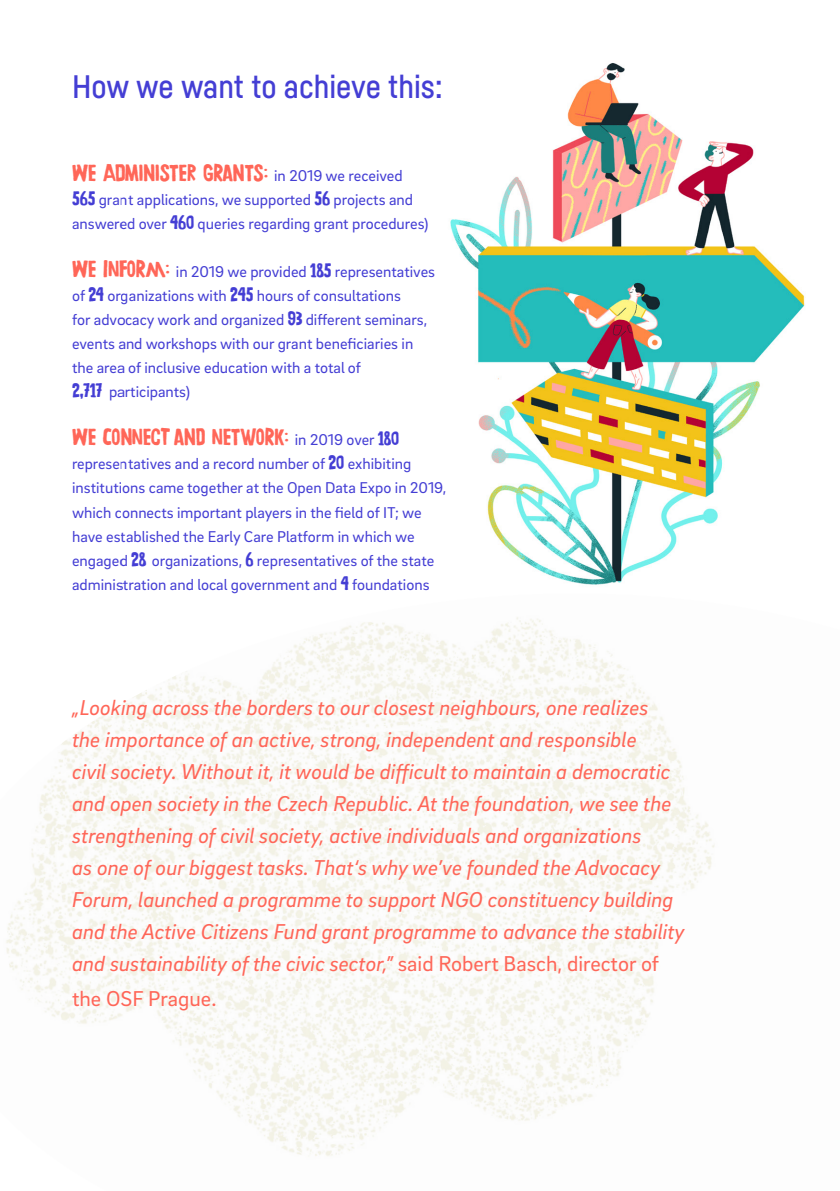
<style>
.page{position:relative;width:840px;height:1191px;background:#fff}
.page>*{position:absolute;margin:0;border:0;box-sizing:border-box;transform-origin:0 0}
.t1{font:500 32px "Fabrikat";color:#443ed4}
.t2{font:24px "Chronic";color:#ff6658}
.t3{font:italic 22px/32px "Brix Sans";color:#ff6658}
.t4{font:22px "Brix Sans";color:#ff6658}
.t5{font:16px/24px "Brix Sans";color:#443ed4}
.s1{font-family:"Brix Sans";font-size:16px;color:#443ed4}
.s2{font-family:"Chronic";font-size:20px}
.s3{font-family:"Chronic";font-size:24px;color:#ff6658}
.s4{font-size:20px;color:#443ed4}
.s5{font-style:normal}
</style>
<div class="page">
<img style="left:6px;top:622px;width:709px;height:534px">
<img style="left:441px;top:63px;width:365px;height:598px">
<h1 class="t1" style="left:72px;top:67px;width:372px">How we want to achieve this:</h1>
<h2 class="t2" style="left:72px;top:159px;width:332px">WE ADMINISTER GRANTS: <span class="s1">in 2019 we received</span></h2>
<p class="t5" style="left:72px;top:187px;width:358px"><span class="s2">565</span> grant applications, we supported <span class="s2">56</span> projects and answered over <span class="s2">460</span> queries regarding grant procedures)</p>
<p class="t5" style="left:72px;top:259px;width:364px"><span class="s3">WE INFORM:</span> in 2019 we provided <span class="s2">185</span> representatives of <span class="s2">24</span> organizations with <span class="s2">245</span> hours of consultations<br>for advocacy work and organized <span class="s2">93</span> different seminars, events and workshops with our grant beneficiaries in the area of inclusive education with a total of<br><span class="s2">2,717</span> participants)</p>
<h2 class="t2" style="left:72px;top:423px;width:328px">WE CONNECT AND NETWORK: <span class="s1">in 2019 over</span> <span class="s4">180</span></h2>
<p class="t5" style="left:72px;top:451px;width:375px">representatives and a record number of <span class="s2">20</span> exhibiting institutions came together at the Open Data Expo in 2019, which connects important players in the field of IT; we have established the Early Care Platform in which we engaged <span class="s2">28</span> organizations, <span class="s2">6</span> representatives of the state administration and local government and <span class="s2">4</span> foundations</p>
<p class="t3" style="left:72px;top:690px;width:614px">„Looking across the borders to our closest neighbours, one realizes<br>the importance of an active, strong, independent and responsible<br>civil society. Without it, it would be difficult to maintain a democratic and open society in the Czech Republic. At the foundation, we see the strengthening of civil society, active individuals and organizations<br>as one of our biggest tasks. That‘s why we’ve founded the Advocacy Forum, launched a programme to support NGO constituency building and the Active Citizens Fund grant programme to advance the stability and sustainability of the civic sector,” <span class="s5">said Robert Basch, director of</span></p>
<h3 class="t4" style="left:72px;top:984px;width:146px">the OSF Prague.</h3>
</div>
